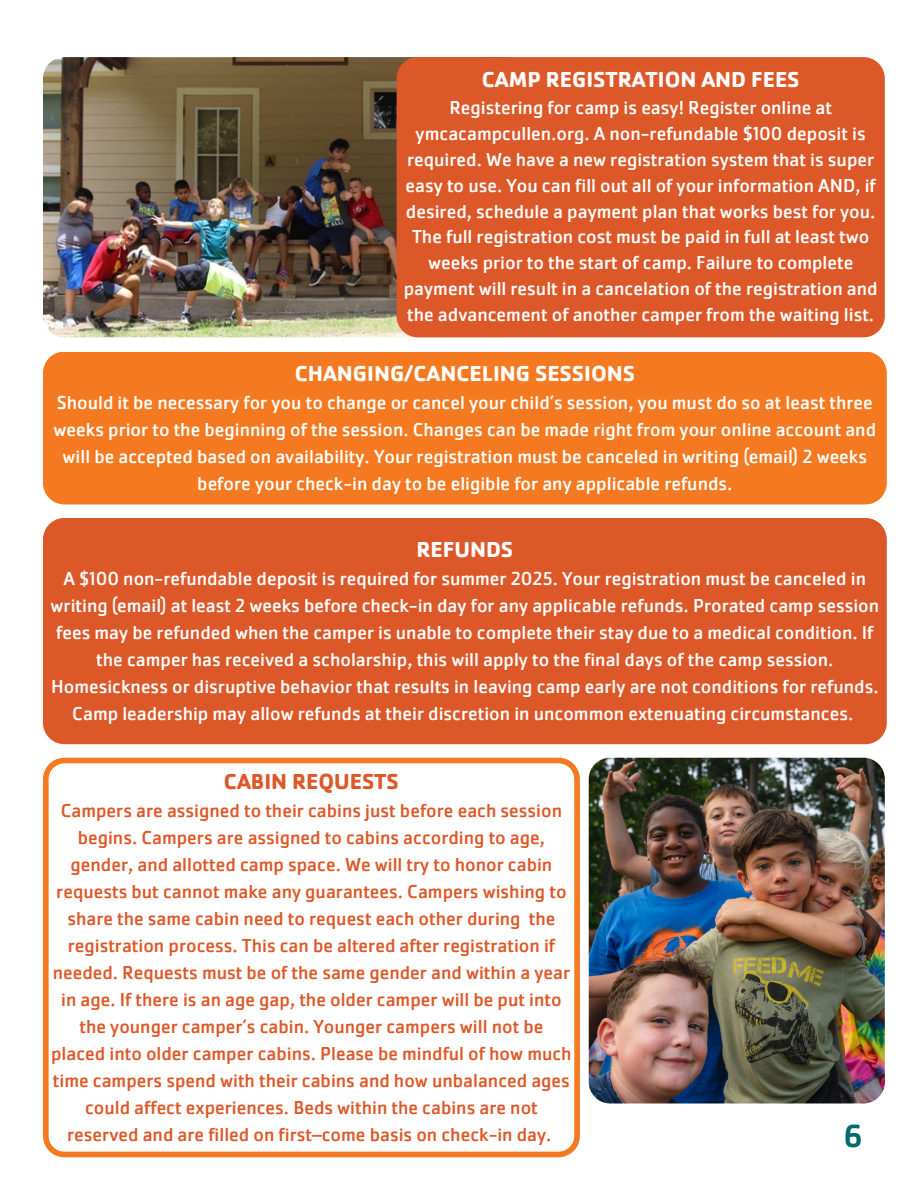
<style>
.page{position:relative;width:918px;height:1188px;background:#fff}
.page>*{position:absolute;margin:0;border:0;box-sizing:border-box;transform-origin:0 0}
.t1{font:500 33px "Cachet Pro";color:#006b6b}
.t2{font:700 22.5px "Cachet Pro";color:#fff}
.t3{font:700 22.5px "Cachet Pro";color:#dd5828}
.t4{font:19.5px/25.8px "Cachet Pro";color:#fff;text-align:center}
.t5{font:19.5px/27px "Cachet Pro";color:#dd5828;text-align:center}
</style>
<div class="page">
<img style="left:43px;top:57px;width:484px;height:280px;border-radius:21px">
<div style="left:397px;top:57px;width:488px;height:280px;background:#dd5828"></div>
<svg style="left:43px;top:758px;width:537px;height:399px"></svg>
<div style="left:43px;top:352px;width:844px;height:152px;background:#f47920"></div>
<div style="left:43px;top:518px;width:844px;height:226px;background:#dd5828"></div>
<img style="left:589px;top:758px;width:296px;height:345px;border-radius:21px">
<p class="t2" style="left:482px;top:65px;width:319px">CAMP REGISTRATION AND FEES</p>
<p class="t4" style="left:404px;top:95px;width:475px">Registering for camp is easy! Register online at ymcacampcullen.org. A non-refundable $100 deposit is required. We have a new registration system that is super easy to use. You can fill out all of your information AND, if desired, schedule a payment plan that works best for you.<br>The full registration cost must be paid in full at least two weeks prior to the start of camp. Failure to complete payment will result in a cancelation of the registration and the advancement of another camper from the waiting list.</p>
<h1 class="t2" style="left:295px;top:359px;width:342px">CHANGING/CANCELING SESSIONS</h1>
<h1 class="t4" style="left:54px;top:389px;width:824px;line-height:27px">Should it be necessary for you to change or cancel your child’s session, you must do so at least three weeks prior to the beginning of the session. Changes can be made right from your online account and will be accepted based on availability. Your registration must be canceled in writing (email) 2 weeks before your check-in day to be eligible for any applicable refunds.</h1>
<h1 class="t2" style="left:417px;top:535px;width:98px">REFUNDS</h1>
<h1 class="t4" style="left:51px;top:565px;width:830px;line-height:27px">A $100 non-refundable deposit is required for summer 2025. Your registration must be canceled in writing (email) at least 2 weeks before check-in day for any applicable refunds. Prorated camp session fees may be refunded when the camper is unable to complete their stay due to a medical condition. If the camper has received a scholarship, this will apply to the final days of the camp session.<br>Homesickness or disruptive behavior that results in leaving camp early are not conditions for refunds.<br>Camp leadership may allow refunds at their discretion in uncommon extenuating circumstances.</h1>
<h1 class="t3" style="left:224px;top:767px;width:176px">CABIN REQUESTS</h1>
<h1 class="t5" style="left:51px;top:797px;width:522px">Campers are assigned to their cabins just before each session begins. Campers are assigned to cabins according to age, gender, and allotted camp space. We will try to honor cabin requests but cannot make any guarantees. Campers wishing to share the same cabin need to request each other during the registration process. This can be altered after registration if needed. Requests must be of the same gender and within a year in age. If there is an age gap, the older camper will be put into the younger camper’s cabin. Younger campers will not be placed into older camper cabins. Please be mindful of how much time campers spend with their cabins and how unbalanced ages could affect experiences. Beds within the cabins are not reserved and are filled on first–come basis on check-in day.</h1>
<h1 class="t1" style="left:844px;top:1115px;width:20px">6</h1>
</div>
